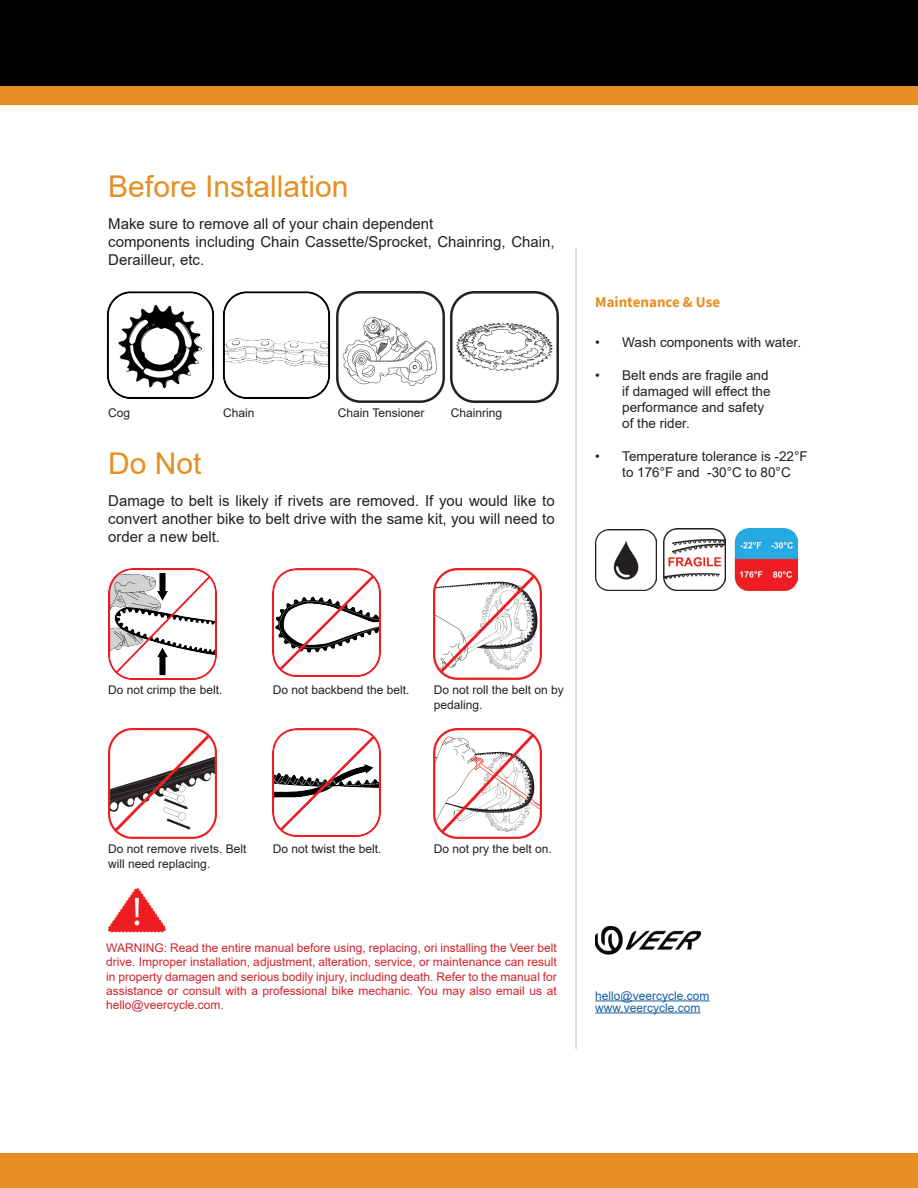
<style>
.page{position:relative;width:918px;height:1188px;background:#fff}
.page>*{position:absolute;margin:0;border:0;box-sizing:border-box;transform-origin:0 0}
.Heading1{font:30px "Arial";color:#e78e23}
.Body_Text_-_Justifie{font:15px/18px "Arial";color:#231f20}
.Heading3{font:700 15px "Source Sans Pro";color:#e78e23}
.t1{font:13.5px/16.2px "Arial";color:#231f20}
.t2{font:12px/14.4px "Arial";color:#d1232a;text-align:justify}
.Figure_Caption{font:12px/15px "Arial";color:#231f20}
.Small_Type{font:12px "Arial";color:#175d9e}
</style>
<div class="page">
<div style="left:0;top:1154px;width:918px;height:34px;background:#e78e23"></div>
<div style="left:0;top:85px;width:918px;height:19px;background:#e78e23"></div>
<hr style="left:576px;top:248px;width:1px;height:801px;background:#bcbdc0">
<div style="left:0;top:0;width:918px;height:85px;background:#000"></div>
<img style="left:595px;top:926px;width:107px;height:29px">
<hr style="left:595px;top:1000px;width:114px;height:1px;background:#175d9e">
<hr style="left:595px;top:1012px;width:106px;height:1px;background:#175d9e">
<img style="left:451px;top:292px;width:108px;height:111px">
<img style="left:222px;top:292px;width:108px;height:107px">
<img style="left:337px;top:292px;width:108px;height:111px">
<img style="left:595px;top:529px;width:62px;height:61px">
<img style="left:734px;top:529px;width:63px;height:61px">
<img style="left:664px;top:529px;width:62px;height:62px">
<img style="left:108px;top:889px;width:57px;height:44px">
<img style="left:108px;top:569px;width:108px;height:110px">
<img style="left:108px;top:728px;width:108px;height:111px">
<img style="left:273px;top:569px;width:108px;height:108px">
<svg style="left:290px;top:836px;width:73px;height:1px"></svg>
<img style="left:273px;top:728px;width:108px;height:108px">
<img style="left:434px;top:569px;width:108px;height:110px">
<img style="left:434px;top:728px;width:108px;height:111px">
<img style="left:106px;top:292px;width:108px;height:107px">
<div style="left:109px;top:318px;width:12px;height:55px;background:#fff"></div>
<div style="left:117px;top:303px;width:87px;height:89px;background:#fff"></div>
<img style="left:118px;top:304px;width:84px;height:85px">
<div style="left:203px;top:323px;width:8px;height:48px;background:#fff"></div>
<p class="Heading1" style="left:108px;top:166px;width:242px">Before Installation</p>
<p class="Body_Text_-_Justifie" style="left:108px;top:215px;width:327px">Make sure to remove all of your chain dependent</p>
<p class="Body_Text_-_Justifie" style="left:108px;top:233px;width:448px">components including Chain Cassette/Sprocket, Chainring, Chain,<br>Derailleur, etc.</p>
<p class="Figure_Caption" style="left:108px;top:405px;width:24px">Cog</p>
<p class="Figure_Caption" style="left:223px;top:405px;width:33px">Chain</p>
<p class="Figure_Caption" style="left:338px;top:405px;width:88px">Chain Tensioner</p>
<p class="Figure_Caption" style="left:451px;top:405px;width:53px">Chainring</p>
<p class="Heading1" style="left:108px;top:443px;width:95px">Do Not</p>
<p class="Body_Text_-_Justifie" style="left:108px;top:491px;width:448px;text-align:justify">Damage to belt is likely if rivets are removed. If you would like to convert another bike to belt drive with the same kit, you will need to order a new belt.</p>
<p class="Heading3" style="left:595px;top:291px;width:126px">Maintenance &amp; Use</p>
<p class="t1" style="left:595px;top:335px;width:207px">• Wash components with water.</p>
<p class="t1" style="left:622px;top:367px;width:150px;text-indent:-27px">• Belt ends are fragile and if damaged will effect the performance and safety</p>
<p class="t1" style="left:595px;top:416px;width:96px">• of the rider.</p>
<p class="t1" style="left:622px;top:448px;width:187px;text-indent:-27px">• Temperature tolerance is -22°F to 176°F and -30°C to 80°C</p>
<p class="Figure_Caption" style="left:108px;top:682px;width:116px">Do not crimp the belt.</p>
<p class="Figure_Caption" style="left:273px;top:682px;width:138px">Do not backbend the belt.</p>
<p class="Figure_Caption" style="left:434px;top:682px;width:132px">Do not roll the belt on by pedaling.</p>
<p class="Figure_Caption" style="left:108px;top:841px;width:140px">Do not remove rivets. Belt will need replacing.</p>
<p class="Figure_Caption" style="left:273px;top:841px;width:110px">Do not twist the belt.</p>
<p class="Figure_Caption" style="left:434px;top:841px;width:120px">Do not pry the belt on.</p>
<p class="t2" style="left:106px;top:940px;width:452px">WARNING: Read the entire manual before using, replacing, ori installing the Veer belt drive. Improper installation, adjustment, alteration, service, or maintenance can result in property damagen and serious bodily injury, including death. Refer to the manual for</p>
<p class="t2" style="left:106px;top:984px;width:452px">assistance or consult with a professional bike mechanic. You may also email us at hello@veercycle.com.</p>
<p class="Small_Type" style="left:595px;top:987px;width:116px">hello@veercycle.com</p>
<p class="Small_Type" style="left:595px;top:999px;width:107px">www.veercycle.com</p>
</div>
